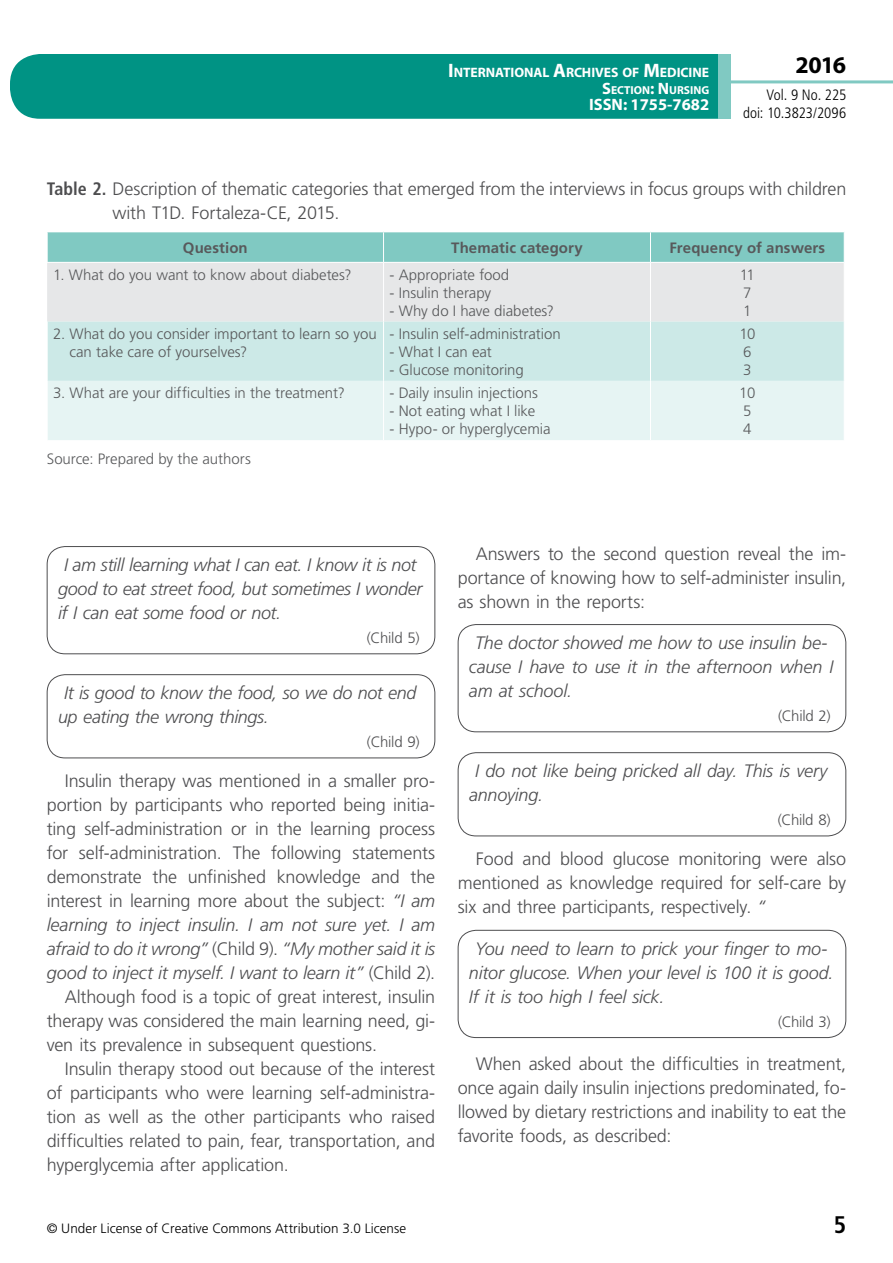
<style>
.page{position:relative;width:893px;height:1263px;background:#fff}
.page>*{position:absolute;margin:0;border:0;box-sizing:border-box;transform-origin:0 0}
.t1{font:700 24px "Myriad Pro";color:#000}
.t2{font:700 condensed 24px "Frutiger LT Std";color:#000}
.t3{font:300 18px/24px "Frutiger LT Std";letter-spacing:-.01em;color:#4d4d4f;text-align:justify}
.t4{font:italic 300 18px/24px "Frutiger LT Std";letter-spacing:-.015em;color:#4d4d4f}
.t5{font:700 16.5px "Myriad Pro";color:#fff}
.t6{font:300 15px/18px "Frutiger LT Std";letter-spacing:-.005em;color:#58595b}
.t7{font:700 15px "Frutiger LT Std";letter-spacing:.005em;color:#58595b}
.t8{font:300 15px "Frutiger LT Std";letter-spacing:-.015em;color:#4d4d4f}
.t9{font:300 condensed 15px/18px "Frutiger LT Std";color:#000;text-align:right}
.t10{font:700 13.65px "Myriad Pro";letter-spacing:-.005em;color:#fff}
.t11{font:300 13.5px "Frutiger LT Std";letter-spacing:.005em;color:#000}
.t12{font:700 11.55px "Myriad Pro";color:#fff}
.s1{font-size:19.5px}
.s2{font-size:16.5px}
.s3{font-weight:700;font-stretch:condensed}
.s4{font-style:italic}
.s5{font-style:normal}
</style>
<div class="page">
<div style="left:10px;top:54px;width:775px;height:65px;background:#009384;border-radius:30px"></div>
<div style="left:732px;top:0;width:161px;height:157px;background:#fff"></div>
<hr style="left:730px;top:80px;width:163px;height:3px;background:#80c9c2">
<div style="left:718px;top:54px;width:13px;height:65px;background:#80c9c2"></div>
<div style="left:47px;top:546px;width:388px;height:108px;border:1px solid #4d4d4f;border-radius:18px"></div>
<div style="left:47px;top:674px;width:388px;height:84px;border:1px solid #4d4d4f;border-radius:18px"></div>
<div style="left:458px;top:624px;width:388px;height:108px;border:1px solid #4d4d4f;border-radius:18px"></div>
<div style="left:458px;top:752px;width:388px;height:84px;border:1px solid #4d4d4f;border-radius:18px"></div>
<div style="left:458px;top:930px;width:388px;height:108px;border:1px solid #4d4d4f;border-radius:18px"></div>
<div style="left:48px;top:232px;width:796px;height:30px;background:#80c9c2"></div>
<div style="left:47px;top:263px;width:797px;height:59px;background:#e6e7e8"></div>
<div style="left:48px;top:322px;width:796px;height:59px;background:#cce9e7"></div>
<div style="left:48px;top:381px;width:796px;height:59px;background:#e6f4f3"></div>
<hr style="left:383px;top:232px;width:1px;height:30px;background:#fff">
<hr style="left:650px;top:232px;width:1px;height:30px;background:#fff">
<hr style="left:383px;top:263px;width:1px;height:59px;background:#fff">
<hr style="left:650px;top:263px;width:1px;height:59px;background:#fff">
<hr style="left:383px;top:322px;width:1px;height:59px;background:#fff">
<hr style="left:650px;top:322px;width:1px;height:59px;background:#fff">
<hr style="left:383px;top:381px;width:1px;height:59px;background:#fff">
<hr style="left:650px;top:381px;width:1px;height:59px;background:#fff">
<p class="t10" style="left:448px;top:64px;width:263px"><span class="s1">I</span>NTERNATIONAL <span class="s1">A</span>RCHIVES OF <span class="s1">M</span>EDICINE</p>
<p class="t12" style="left:602px;top:82px;width:109px"><span class="s2">S</span>ECTION<span class="s2">: N</span> URSING</p>
<p class="t5" style="left:589px;top:94px;width:122px">ISSN: 1755-7682</p>
<h1 class="t1" style="left:795px;top:49px;width:52px">2016</h1>
<p class="t9" style="left:743px;top:86px;width:104px">Vol. 9 No. 225 doi: 10.3823/2096</p>
<p class="t3" style="left:113px;top:177px;width:735px;text-indent:-66px"><span class="s3">Table 2.</span> Description of thematic categories that emerged from the interviews in focus groups with children with T1D. Fortaleza-CE, 2015.</p>
<p class="t7" style="left:183px;top:239px;width:66px">Question</p>
<p class="t7" style="left:451px;top:239px;width:133px">Thematic category</p>
<p class="t7" style="left:669px;top:239px;width:157px">Frequency of answers</p>
<p class="t6" style="left:53px;top:266px;width:300px">1. What do you want to know about diabetes?</p>
<p class="t6" style="left:389px;top:266px;width:121px">- Appropriate food</p>
<p class="t6" style="left:389px;top:284px;width:103px">- Insulin therapy</p>
<p class="t6" style="left:389px;top:302px;width:166px">- Why do I have diabetes?</p>
<p class="t6" style="left:740px;top:266px;width:17px">11<br>7<br>1</p>
<p class="t6" style="left:69px;top:325px;width:309px;text-indent:-16px">2. What do you consider important to learn so you can take care of yourselves?</p>
<p class="t6" style="left:389px;top:325px;width:173px">- Insulin self-administration</p>
<p class="t6" style="left:389px;top:343px;width:104px">- What I can eat</p>
<p class="t6" style="left:389px;top:361px;width:136px">- Glucose monitoring</p>
<p class="t6" style="left:53px;top:384px;width:293px">3. What are your difficulties in the treatment?</p>
<p class="t6" style="left:389px;top:384px;width:150px">- Daily insulin injections</p>
<p class="t6" style="left:389px;top:402px;width:147px">- Not eating what I like</p>
<p class="t6" style="left:389px;top:420px;width:163px">- Hypo- or hyperglycemia</p>
<p class="t6" style="left:47px;top:450px;width:206px">Source: Prepared by the authors</p>
<p class="t6" style="left:739px;top:325px;width:18px">10<br>6<br>3</p>
<p class="t6" style="left:739px;top:384px;width:18px">10<br>5<br>4</p>
<p class="t4" style="left:58px;top:553px;width:366px;text-indent:6px">I am still learning what I can eat. I know it is not good to eat street food, but sometimes I wonder if I can eat some food or not.</p>
<p class="t8" style="left:367px;top:629px;width:54px">(Child 5)</p>
<p class="t4" style="left:58px;top:681px;width:360px;text-indent:6px">It is good to know the food, so we do not end up eating the wrong things.</p>
<p class="t8" style="left:367px;top:733px;width:54px">(Child 9)</p>
<p class="t3" style="left:65px;top:769px;width:372px">Insulin therapy was mentioned in a smaller pro-</p>
<p class="t3" style="left:47px;top:793px;width:390px">portion by participants who reported being initia-</p>
<p class="t3" style="left:47px;top:817px;width:390px">ting self-administration or in the learning process</p>
<p class="t3" style="left:47px;top:841px;width:390px">for self-administration. The following statements</p>
<p class="t3" style="left:47px;top:865px;width:390px">demonstrate the unfinished knowledge and the</p>
<p class="t3" style="left:47px;top:889px;width:390px">interest in learning more about the subject: <span class="s4">“I am</span></p>
<p class="t4" style="left:47px;top:913px;width:390px">learning to inject insulin. I am not sure yet. I am</p>
<p class="t4" style="left:47px;top:937px;width:390px">afraid to do it wrong” <span class="s5">(Child 9).</span> “My mother said it is</p>
<p class="t4" style="left:47px;top:961px;width:390px">good to inject it myself. I want to learn it” <span class="s5">(Child 2).</span></p>
<p class="t3" style="left:65px;top:985px;width:372px">Although food is a topic of great interest, insulin</p>
<p class="t3" style="left:47px;top:1009px;width:390px">therapy was considered the main learning need, gi-</p>
<p class="t3" style="left:47px;top:1033px;width:332px">ven its prevalence in subsequent questions.</p>
<p class="t3" style="left:65px;top:1057px;width:372px">Insulin therapy stood out because of the interest</p>
<p class="t3" style="left:47px;top:1081px;width:390px">of participants who were learning self-administra-</p>
<p class="t3" style="left:47px;top:1105px;width:390px">tion as well as the other participants who raised</p>
<p class="t3" style="left:47px;top:1129px;width:390px">difficulties related to pain, fear, transportation, and</p>
<p class="t3" style="left:47px;top:1153px;width:243px">hyperglycemia after application.</p>
<p class="t3" style="left:458px;top:542px;width:390px;text-indent:18px">Answers to the second question reveal the im&shy;portance of knowing how to self-administer insulin, as shown in the reports:</p>
<p class="t4" style="left:469px;top:631px;width:366px;text-indent:6px">The doctor showed me how to use insulin be&shy;cause I have to use it in the afternoon when I am at school.</p>
<p class="t8" style="left:778px;top:707px;width:54px">(Child 2)</p>
<p class="t4" style="left:469px;top:759px;width:360px;text-indent:6px">I do not like being pricked all day. This is very annoying.</p>
<p class="t8" style="left:778px;top:811px;width:54px">(Child 8)</p>
<p class="t3" style="left:458px;top:847px;width:390px;text-indent:18px">Food and blood glucose monitoring were also mentioned as knowledge required for self-care by six and three participants, respectively. <span class="s4">“</span></p>
<p class="t4" style="left:469px;top:937px;width:366px;text-indent:6px">You need to learn to prick your finger to mo&shy;nitor glucose. When your level is 100 it is good.<br>If it is too high I feel sick.</p>
<p class="t8" style="left:778px;top:1013px;width:54px">(Child 3)</p>
<p class="t3" style="left:458px;top:1052px;width:390px;text-indent:18px">When asked about the difficulties in treatment, once again daily insulin injections predominated, fo&shy;llowed by dietary restrictions and inability to eat the favorite foods, as described:</p>
<p class="t11" style="left:47px;top:1220px;width:361px">© Under License of Creative Commons Attribution 3.0 License</p>
<h1 class="t2" style="left:834px;top:1210px;width:14px">5</h1>
</div>
